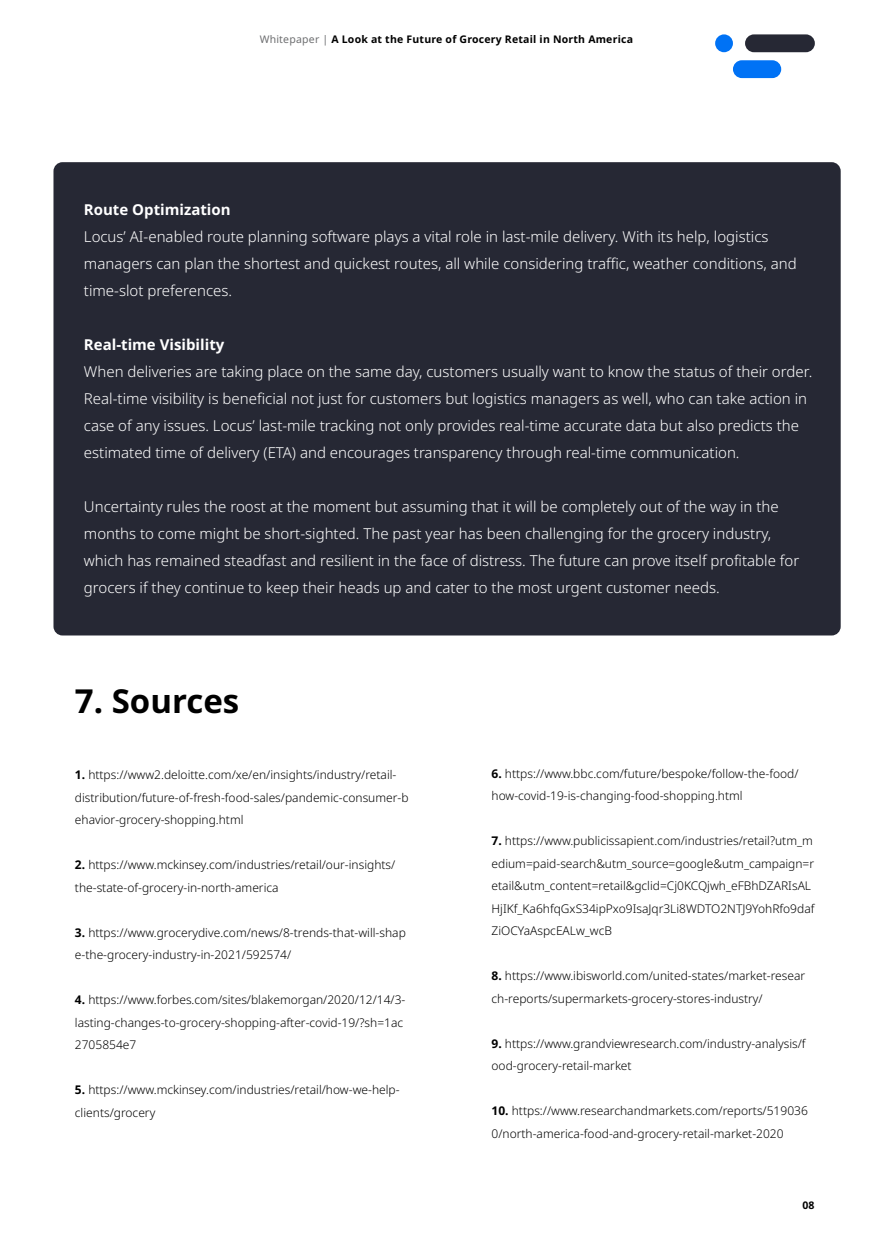
<style>
.page{position:relative;width:893px;height:1248px;background:#fff}
.page>*{position:absolute;margin:0;border:0;box-sizing:border-box;transform-origin:0 0}
.t1{font:700 33px "Noto Sans";color:#000}
.t2{font:300 15px/27px "Noto Sans";color:#fff}
.t3{font:700 15px "Noto Sans";color:#fff}
.t4{font:300 12px/22.5px "Noto Sans";color:#000}
.t5{font:700 10.5px "Noto Sans";letter-spacing:.02em;color:#000}
.s1{font-weight:400;color:#6d6e70}
.s2{font-weight:700}
</style>
<div class="page">
<div style="left:745px;top:34px;width:70px;height:18px;background:#262834;border-radius:9px"></div>
<div style="left:733px;top:60px;width:48px;height:18px;background:#0072f5;border-radius:9px"></div>
<div style="left:715px;top:34px;width:18px;height:18px;background:#0072f5;border-radius:50%"></div>
<div style="left:53px;top:162px;width:788px;height:473px;background:#262834;border-radius:9px"></div>
<p class="t5" style="left:260px;top:32px;width:375px"><span class="s1">Whitepaper |</span> A Look at the Future of Grocery Retail in North America</p>
<p class="t3" style="left:84px;top:199px;width:148px">Route Optimization</p>
<p class="t2" style="left:84px;top:223px;width:714px">Locus’ AI-enabled route planning software plays a vital role in last-mile delivery. With its help, logistics managers can plan the shortest and quickest routes, all while considering traffic, weather conditions, and time-slot preferences.</p>
<p class="t3" style="left:84px;top:334px;width:142px">Real-time Visibility</p>
<p class="t2" style="left:84px;top:358px;width:730px">When deliveries are taking place on the same day, customers usually want to know the status of their order.<br>Real-time visibility is beneficial not just for customers but logistics managers as well, who can take action in case of any issues. Locus’ last-mile tracking not only provides real-time accurate data but also predicts the estimated time of delivery (ETA) and encourages transparency through real-time communication.</p>
<p class="t2" style="left:84px;top:493px;width:717px">Uncertainty rules the roost at the moment but assuming that it will be completely out of the way in the months to come might be short-sighted. The past year has been challenging for the grocery industry, which has remained steadfast and resilient in the face of distress. The future can prove itself profitable for grocers if they continue to keep their heads up and cater to the most urgent customer needs.</p>
<h1 class="t1" style="left:75px;top:678px;width:166px">7. Sources</h1>
<p class="t4" style="left:75px;top:764px;width:335px"><span class="s2">1.</span> https://www2.deloitte.com/xe/en/insights/industry/retail&shy;distribution/future-of-fresh-food-sales/pandemic-consumer-b ehavior-grocery-shopping.html</p>
<p class="t4" style="left:75px;top:854px;width:322px"><span class="s2">2.</span> https://www.mckinsey.com/industries/retail/our-insights/ the-state-of-grocery-in-north-america</p>
<p class="t4" style="left:75px;top:921px;width:332px"><span class="s2">3.</span> https://www.grocerydive.com/news/8-trends-that-will-shap e-the-grocery-industry-in-2021/592574/</p>
<p class="t4" style="left:75px;top:989px;width:332px"><span class="s2">4.</span> https://www.forbes.com/sites/blakemorgan/2020/12/14/3- lasting-changes-to-grocery-shopping-after-covid-19/?sh=1ac<br>2705854e7</p>
<p class="t4" style="left:75px;top:1079px;width:326px"><span class="s2">5.</span> https://www.mckinsey.com/industries/retail/how-we-help&shy;clients/grocery</p>
<p class="t4" style="left:492px;top:762px;width:309px"><span class="s2">6.</span> https://www.bbc.com/future/bespoke/follow-the-food/ how-covid-19-is-changing-food-shopping.html</p>
<p class="t4" style="left:492px;top:830px;width:324px"><span class="s2">7.</span> https://www.publicissapient.com/industries/retail?utm_m edium=paid-search&amp;utm_source=google&amp;utm_campaign=r etail&amp;utm_content=retail&amp;gclid=Cj0KCQjwh_eFBhDZARIsAL HjIKf_Ka6hfqGxS34ipPxo9IsaJqr3Li8WDTO2NTJ9YohRfo9daf ZiOCYaAspcEALw_wcB</p>
<p class="t4" style="left:492px;top:965px;width:315px"><span class="s2">8.</span> https://www.ibisworld.com/united-states/market-resear ch-reports/supermarkets-grocery-stores-industry/</p>
<p class="t4" style="left:492px;top:1032px;width:316px"><span class="s2">9.</span> https://www.grandviewresearch.com/industry-analysis/f ood-grocery-retail-market</p>
<p class="t4" style="left:492px;top:1100px;width:318px"><span class="s2">10.</span> https://www.researchandmarkets.com/reports/519036<br>0/north-america-food-and-grocery-retail-market-2020</p>
<p class="t5" style="left:802px;top:1197px;width:14px">08</p>
</div>
